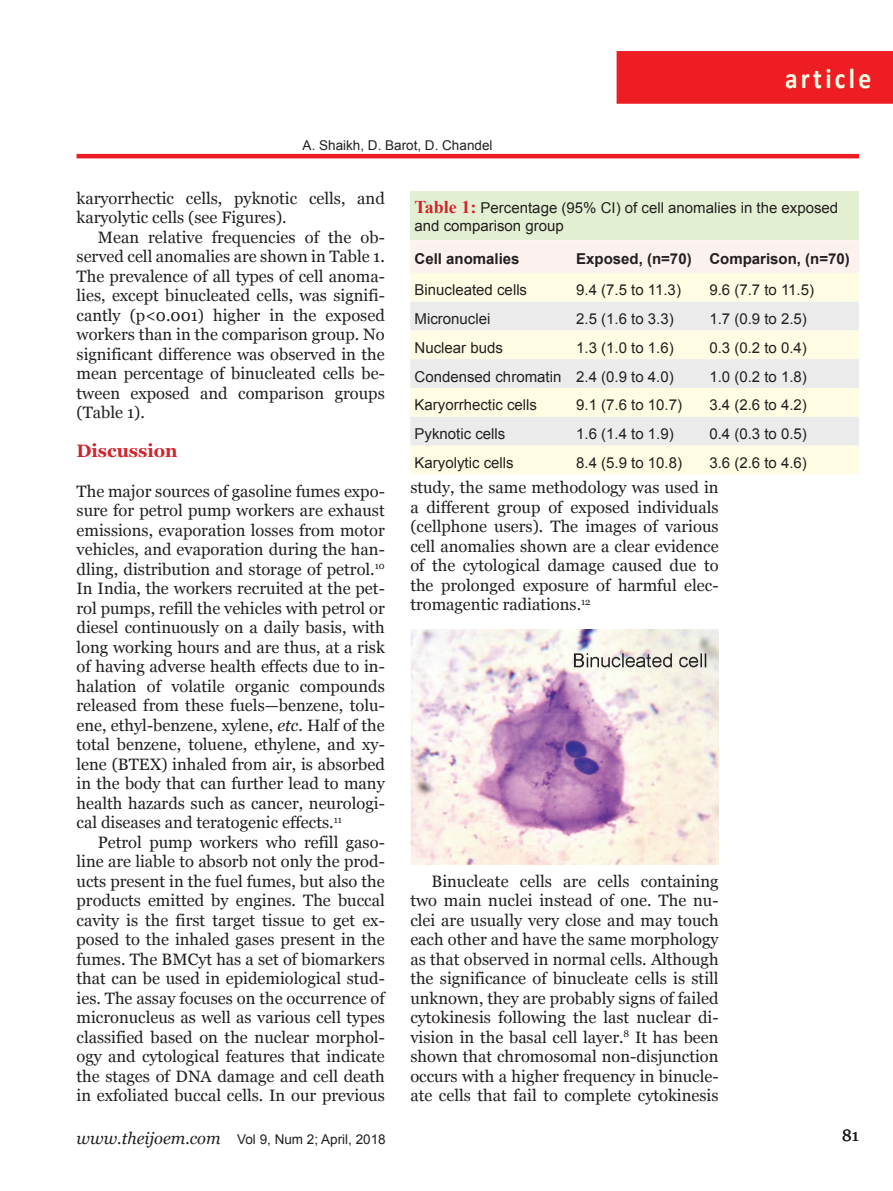
<style>
.page{position:relative;width:893px;height:1191px;background:#fff}
.page>*{position:absolute;margin:0;border:0;box-sizing:border-box;transform-origin:0 0}
.t1{font:700 28.8px "Calibri";letter-spacing:.13em;color:#fffce4;scale:.88 1}
.heading{font:700 18px "Georgia";color:#d1232a}
.body{font:16.5px/19.5px "Georgia";color:#231f20;text-align:justify}
.First_body{font:16.5px/19.5px "Georgia";color:#231f20;text-align:justify}
.t2{font:15px/18px "Arial";color:#231f20}
.t3{font:700 15px "Arial";color:#231f20}
.Running_Auth{font:13.5px "Arial";color:#231f20}
.s1{font-style:italic}
.s2{font-family:"Times New Roman";font-weight:700;font-size:18px;color:#d1232a}
.s3{font-family:"Georgia";font-style:italic;font-size:16.5px}
</style>
<div class="page">
<hr style="left:77px;top:154px;width:782px;height:4px;background:#ee1d23">
<div style="left:617px;top:51px;width:276px;height:53px;background:#ee1d23"></div>
<div style="left:410px;top:191px;width:449px;height:49px;background:#e3efd2"></div>
<div style="left:410px;top:240px;width:449px;height:33px;background:#fbf1ee"></div>
<div style="left:410px;top:273px;width:449px;height:201px;background:#fffce4"></div>
<svg style="left:410px;top:302px;width:449px;height:143px;background:#f3f1e8"></svg>
<img style="left:410px;top:629px;width:309px;height:235px">
<p class="Running_Auth" style="left:303px;top:136px;width:191px">A. Shaikh, D. Barot, D. Chandel</p>
<h1 class="t1" style="left:785px;top:60px;width:99px">article</h1>
<p class="body" style="left:77px;top:188px;width:310px">karyorrhectic cells, pyknotic cells, and karyolytic cells (see Figures).</p>
<p class="body" style="left:77px;top:227px;width:310px;text-indent:21px">Mean relative frequencies of the ob&shy;served cell anomalies are shown in Table 1.<br>The prevalence of all types of cell anoma&shy;lies, except binucleated cells, was signifi&shy;cantly (p&lt;0.001) higher in the exposed workers than in the comparison group. No significant difference was observed in the mean percentage of binucleated cells be&shy;tween exposed and comparison groups (Table 1).</p>
<p class="heading" style="left:77px;top:441px;width:103px">Discussion</p>
<p class="First_body" style="left:77px;top:481px;width:310px">The major sources of gasoline fumes expo&shy;sure for petrol pump workers are exhaust emissions, evaporation losses from motor vehicles, and evaporation during the han&shy;dling, distribution and storage of petrol.<sup>10<br></sup>In India, the workers recruited at the pet&shy;rol pumps, refill the vehicles with petrol or diesel continuously on a daily basis, with long working hours and are thus, at a risk of having adverse health effects due to in&shy;halation of volatile organic compounds released from these fuels—benzene, tolu&shy;ene, ethyl-benzene, xylene, <span class="s1">etc</span>. Half of the total benzene, toluene, ethylene, and xy&shy;lene (BTEX) inhaled from air, is absorbed in the body that can further lead to many health hazards such as cancer, neurologi&shy;cal diseases and teratogenic effects.<sup>11</sup></p>
<p class="body" style="left:77px;top:832px;width:310px;text-indent:21px">Petrol pump workers who refill gaso&shy;line are liable to absorb not only the prod&shy;ucts present in the fuel fumes, but also the products emitted by engines. The buccal cavity is the first target tissue to get ex&shy;posed to the inhaled gases present in the fumes. The BMCyt has a set of biomarkers that can be used in epidemiological stud&shy;ies. The assay focuses on the occurrence of micronucleus as well as various cell types classified based on the nuclear morphol&shy;ogy and cytological features that indicate the stages of DNA damage and cell death in exfoliated buccal cells. In our previous</p>
<p class="t2" style="left:415px;top:199px;width:425px"><span class="s2">Table 1:</span> Percentage (95% CI) of cell anomalies in the exposed and comparison group</p>
<p class="t3" style="left:415px;top:249px;width:107px">Cell anomalies</p>
<p class="t3" style="left:576px;top:249px;width:275px">Exposed, (n=70) Comparison, (n=70)</p>
<p class="t2" style="left:415px;top:281px;width:114px">Binucleated cells</p>
<p class="t2" style="left:576px;top:281px;width:106px">9.4 (7.5 to 11.3)</p>
<p class="t2" style="left:709px;top:281px;width:106px">9.6 (7.7 to 11.5)</p>
<p class="t2" style="left:415px;top:310px;width:77px">Micronuclei</p>
<p class="t2" style="left:576px;top:310px;width:99px">2.5 (1.6 to 3.3)</p>
<p class="t2" style="left:709px;top:310px;width:99px">1.7 (0.9 to 2.5)</p>
<p class="t2" style="left:415px;top:339px;width:90px">Nuclear buds</p>
<p class="t2" style="left:576px;top:339px;width:99px">1.3 (1.0 to 1.6)</p>
<p class="t2" style="left:709px;top:339px;width:99px">0.3 (0.2 to 0.4)</p>
<p class="t2" style="left:415px;top:367px;width:261px">Condensed chromatin 2.4 (0.9 to 4.0)</p>
<p class="t2" style="left:709px;top:367px;width:99px">1.0 (0.2 to 1.8)</p>
<p class="t2" style="left:415px;top:396px;width:124px">Karyorrhectic cells</p>
<p class="t2" style="left:576px;top:396px;width:107px">9.1 (7.6 to 10.7)</p>
<p class="t2" style="left:709px;top:396px;width:99px">3.4 (2.6 to 4.2)</p>
<p class="t2" style="left:415px;top:425px;width:92px">Pyknotic cells</p>
<p class="t2" style="left:576px;top:425px;width:99px">1.6 (1.4 to 1.9)</p>
<p class="t2" style="left:709px;top:425px;width:99px">0.4 (0.3 to 0.5)</p>
<p class="t2" style="left:415px;top:454px;width:101px">Karyolytic cells</p>
<p class="t2" style="left:576px;top:454px;width:107px">8.4 (5.9 to 10.8)</p>
<p class="t2" style="left:709px;top:454px;width:99px">3.6 (2.6 to 4.6)</p>
<p class="body" style="left:410px;top:477px;width:310px">study, the same methodology was used in a different group of exposed individuals (cellphone users). The images of various cell anomalies shown are a clear evidence of the cytological damage caused due to the prolonged exposure of harmful elec&shy;tromagentic radiations.<sup>12</sup></p>
<p class="body" style="left:410px;top:871px;width:310px;text-indent:21px">Binucleate cells are cells containing two main nuclei instead of one. The nu&shy;clei are usually very close and may touch each other and have the same morphology as that observed in normal cells. Although the significance of binucleate cells is still unknown, they are probably signs of failed cytokinesis following the last nuclear di&shy;vision in the basal cell layer.<sup>8</sup> It has been shown that chromosomal non-disjunction occurs with a higher frequency in binucle&shy;ate cells that fail to complete cytokinesis</p>
<p class="Running_Auth" style="left:77px;top:1130px;width:311px"><span class="s3">www.theijoem.com</span> Vol 9, Num 2; April, 2018</p>
<p class="First_body" style="left:842px;top:1125px;width:18px">81</p>
</div>
